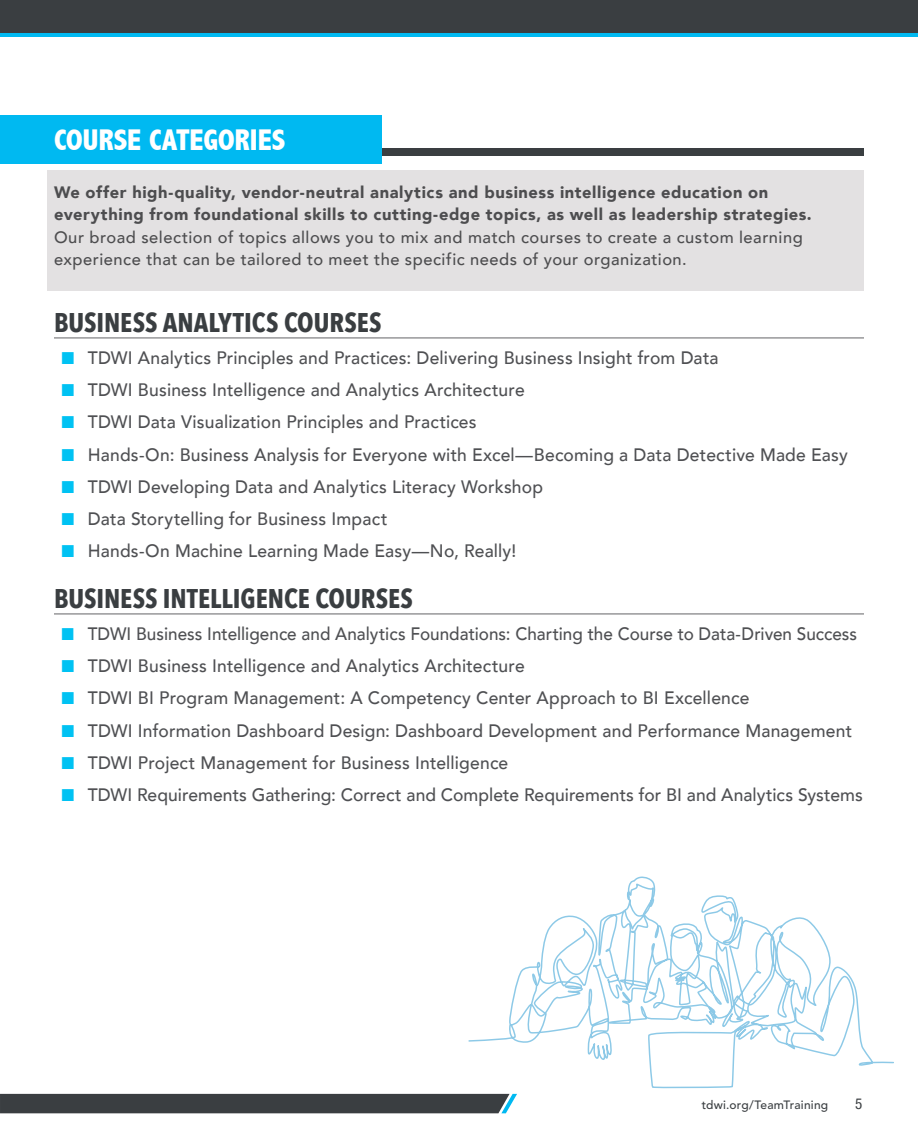
<style>
.page{position:relative;width:918px;height:1134px;background:#fff}
.page>*{position:absolute;margin:0;border:0;box-sizing:border-box;transform-origin:0 0}
.t1{font:800 condensed 30px "Abadi";color:#fff}
.t2{font:700 27px "Avenir Next Condensed";letter-spacing:-.005em;color:#3a3e41}
.t3{font:500 18px/32.2px "Avenir";letter-spacing:.01em;color:#4f5053;scale:.95 1}
.t4{font:500 18px/32.2px "Avenir";letter-spacing:.01em;color:#4f5053}
.t5{font:900 16.5px/22.5px "Avenir";letter-spacing:.035em;color:#4d4d4f}
.t6{font:500 16.5px/22.5px "Avenir";letter-spacing:.03em;color:#4d4d4f}
.t7{font:condensed 15px "Helvetica Neue LT Std";color:#3a3e41}
.t8{font:500 12px "Avenir LT Std";letter-spacing:.02em;color:#3a3e41}
</style>
<div class="page">
<div style="left:0;top:1094px;width:517px;height:19px;background:#3a3e41"></div>
<hr style="left:0;top:32px;width:918px;height:4px;background:#00b9f1">
<div style="left:0;top:0;width:918px;height:33px;background:#3a3e41"></div>
<div style="left:48px;top:171px;width:816px;height:120px;background:#e3e1e2"></div>
<div style="left:377px;top:149px;width:487px;height:7px;background:#3a3e41"></div>
<hr style="left:54px;top:338px;width:810px;height:1px;background:#636466">
<hr style="left:54px;top:614px;width:810px;height:1px;background:#636466">
<div style="left:0;top:116px;width:381px;height:48px;background:#00b9f1"></div>
<svg style="left:468px;top:876px;width:426px;height:213px"></svg>
<h1 class="t1" style="left:54px;top:123px;width:233px">COURSE CATEGORIES</h1>
<p class="t5" style="left:54px;top:181px;width:759px">We offer high-quality, vendor-neutral analytics and business intelligence education on everything from foundational skills to cutting-edge topics, as well as leadership strategies.</p>
<p class="t6" style="left:54px;top:225px;width:750px">Our broad selection of topics allows you to mix and match courses to create a custom learning experience that can be tailored to meet the specific needs of your organization.</p>
<h2 class="t2" style="left:54px;top:306px;width:329px">BUSINESS ANALYTICS COURSES</h2>
<p class="t4" style="left:88px;top:340px;width:762px">TDWI Analytics Principles and Practices: Delivering Business Insight from Data<br>TDWI Business Intelligence and Analytics Architecture<br>TDWI Data Visualization Principles and Practices<br>Hands-On: Business Analysis for Everyone with Excel—Becoming a Data Detective Made Easy TDWI Developing Data and Analytics Literacy Workshop<br>Data Storytelling for Business Impact<br>Hands-On Machine Learning Made Easy—No, Really!</p>
<h2 class="t2" style="left:54px;top:582px;width:361px">BUSINESS INTELLIGENCE COURSES</h2>
<p class="t3" style="left:88px;top:616px;width:817px">TDWI Business Intelligence and Analytics Foundations: Charting the Course to Data-Driven Success TDWI Business Intelligence and Analytics Architecture<br>TDWI BI Program Management: A Competency Center Approach to BI Excellence<br>TDWI Information Dashboard Design: Dashboard Development and Performance Management TDWI Project Management for Business Intelligence<br>TDWI Requirements Gathering: Correct and Complete Requirements for BI and Analytics Systems</p>
<p class="t8" style="left:702px;top:1098px;width:128px">tdwi.org/TeamTraining</p>
<p class="t7" style="left:855px;top:1095px;width:9px">5</p>
</div>
